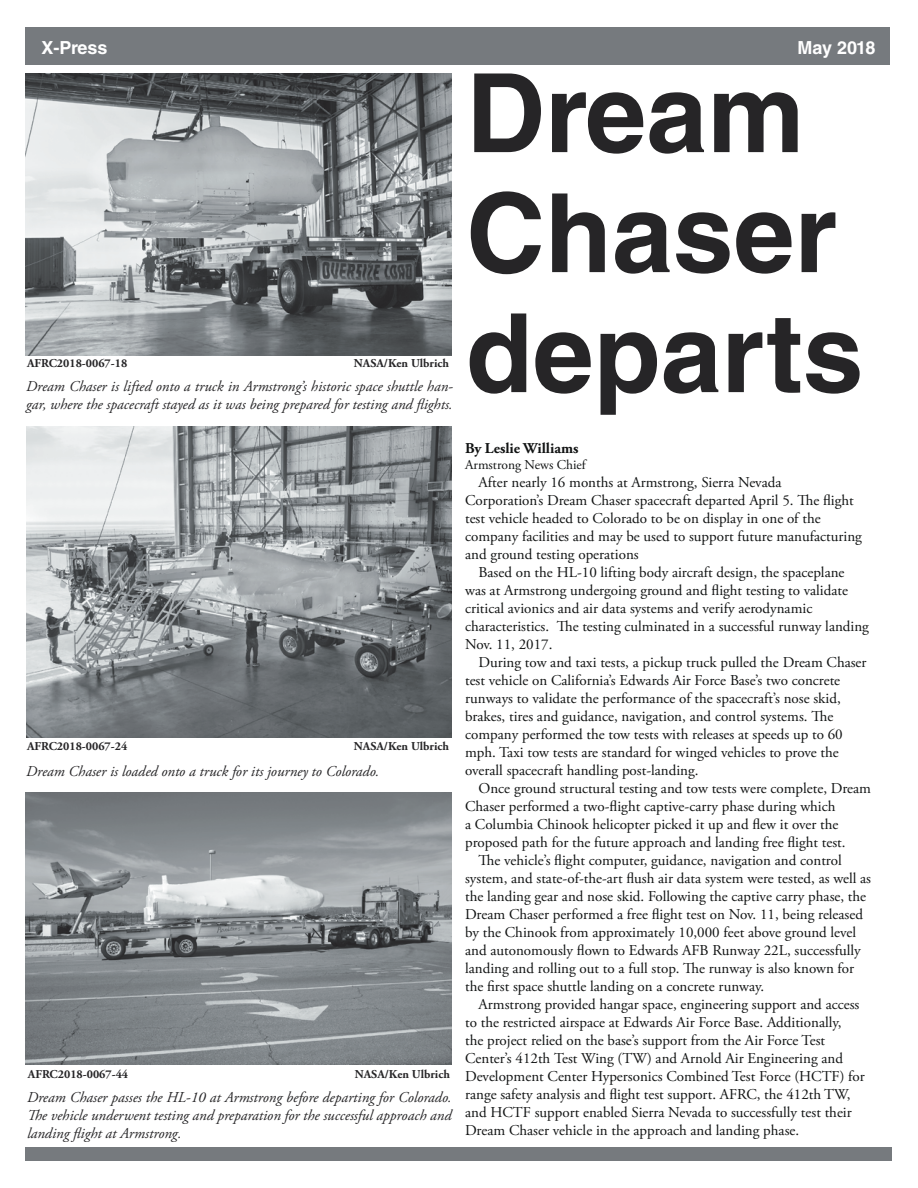
<style>
.page{position:relative;width:918px;height:1188px;background:#fff}
.page>*{position:absolute;margin:0;border:0;box-sizing:border-box;transform-origin:0 0}
.t1{font:700 109.5px "Helvetica LT Std";color:#262527}
.t2{font:700 18px "Helvetica LT Std";letter-spacing:-.02em;color:#fff}
.t3{font:15px/18px "Adobe Garamond Pro";color:#111313}
.t4{font:italic 15px/18px "Adobe Garamond Pro";color:#262527}
.t5{font:700 15px "Adobe Garamond Pro";color:#111313}
.t6{font:13.5px "Adobe Garamond Pro";color:#111313}
.t7{font:700 12px "Adobe Garamond Pro";color:#262527}
</style>
<div class="page">
<div style="left:26px;top:27px;width:864px;height:37px;background:#767a7e"></div>
<div style="left:26px;top:1148px;width:866px;height:13px;background:#767a7e"></div>
<img style="left:26px;top:73px;width:426px;height:282px">
<img style="left:26px;top:426px;width:426px;height:311px">
<img style="left:26px;top:793px;width:426px;height:272px">
<p class="t2" style="left:41px;top:37px;width:68px">X-Press</p>
<p class="t2" style="left:798px;top:37px;width:80px">May 2018</p>
<p class="t1" style="left:466px;top:47px;width:340px">Dream</p>
<p class="t1" style="left:466px;top:167px;width:373px">Chaser</p>
<p class="t1" style="left:466px;top:287px;width:399px">departs</p>
<p class="t5" style="left:465px;top:439px;width:115px">By Leslie Williams</p>
<p class="t6" style="left:465px;top:456px;width:122px">Armstrong News Chief</p>
<p class="t3" style="left:465px;top:474px;width:398px;text-indent:14px">After nearly 16 months at Armstrong, Sierra Nevada Corporation’s Dream Chaser spacecraft departed April 5. The flight test vehicle headed to Colorado to be on display in one of the company facilities and may be used to support future manufacturing and ground testing operations</p>
<p class="t3" style="left:465px;top:564px;width:405px;text-indent:14px">Based on the HL-10 lifting body aircraft design, the spaceplane was at Armstrong undergoing ground and flight testing to validate critical avionics and air data systems and verify aerodynamic characteristics. The testing culminated in a successful runway landing Nov. 11, 2017.</p>
<p class="t3" style="left:465px;top:654px;width:403px;text-indent:14px">During tow and taxi tests, a pickup truck pulled the Dream Chaser test vehicle on California’s Edwards Air Force Base’s two concrete runways to validate the performance of the spacecraft’s nose skid, brakes, tires and guidance, navigation, and control systems. The company performed the tow tests with releases at speeds up to 60 mph. Taxi tow tests are standard for winged vehicles to prove the overall spacecraft handling post-landing.</p>
<p class="t3" style="left:465px;top:780px;width:407px;text-indent:14px">Once ground structural testing and tow tests were complete, Dream Chaser performed a two-flight captive-carry phase during which<br>a Columbia Chinook helicopter picked it up and flew it over the proposed path for the future approach and landing free flight test.</p>
<p class="t3" style="left:465px;top:852px;width:408px;text-indent:14px">The vehicle’s flight computer, guidance, navigation and control system, and state-of-the-art flush air data system were tested, as well as the landing gear and nose skid. Following the captive carry phase, the Dream Chaser performed a free flight test on Nov. 11, being released by the Chinook from approximately 10,000 feet above ground level and autonomously flown to Edwards AFB Runway 22L, successfully landing and rolling out to a full stop. The runway is also known for the first space shuttle landing on a concrete runway.</p>
<p class="t3" style="left:465px;top:996px;width:401px;text-indent:14px">Armstrong provided hangar space, engineering support and access to the restricted airspace at Edwards Air Force Base. Additionally,<br>the project relied on the base’s support from the Air Force Test Center’s 412th Test Wing (TW) and Arnold Air Engineering and Development Center Hypersonics Combined Test Force (HCTF) for range safety analysis and flight test support. AFRC, the 412th TW, and HCTF support enabled Sierra Nevada to successfully test their Dream Chaser vehicle in the approach and landing phase.</p>
<p class="t7" style="left:27px;top:356px;width:102px">AFRC2018-0067-18</p>
<p class="t7" style="left:354px;top:356px;width:97px">NASA/Ken Ulbrich</p>
<p class="t4" style="left:26px;top:378px;width:428px">Dream Chaser is lifted onto a truck in Armstrong’s historic space shuttle han&shy;gar, where the spacecraft stayed as it was being prepared for testing and flights.</p>
<p class="t7" style="left:27px;top:740px;width:102px">AFRC2018-0067-24</p>
<p class="t7" style="left:354px;top:740px;width:97px">NASA/Ken Ulbrich</p>
<p class="t4" style="left:26px;top:762px;width:355px">Dream Chaser is loaded onto a truck for its journey to Colorado.</p>
<p class="t7" style="left:28px;top:1068px;width:102px">AFRC2018-0067-44</p>
<p class="t7" style="left:355px;top:1068px;width:97px">NASA/Ken Ulbrich</p>
<p class="t4" style="left:27px;top:1089px;width:426px;text-align:justify">Dream Chaser passes the HL-10 at Armstrong before departing for Colorado.<br>The vehicle underwent testing and preparation for the successful approach and landing flight at Armstrong.</p>
</div>
